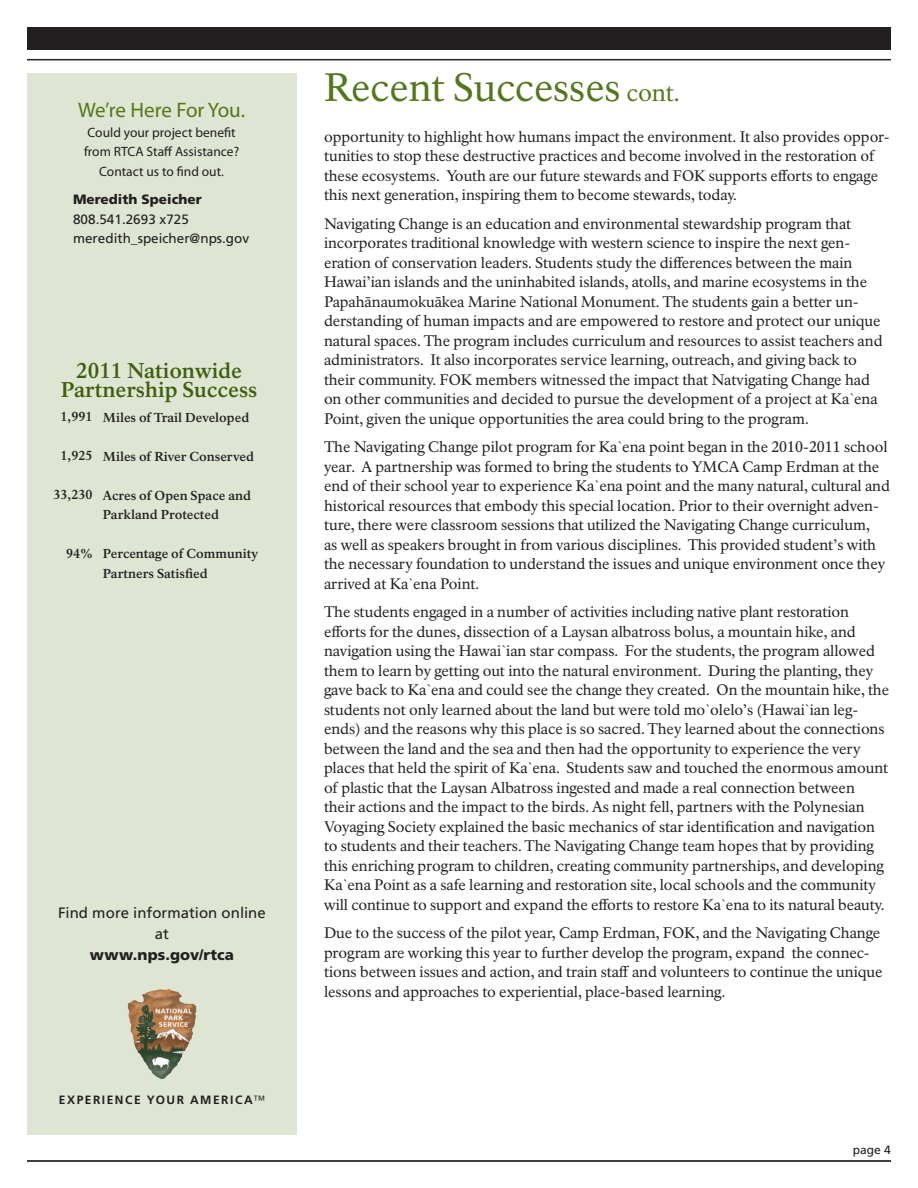
<style>
.page{position:relative;width:918px;height:1188px;background:#fff}
.page>*{position:absolute;margin:0;border:0;box-sizing:border-box;transform-origin:0 0}
._01_RecentSuccess_H1{font:39px "NPS Rawlinson OT";color:#53771d}
._16_We_re_Here_For_Y{font:700 21px/19.5px "NPS Rawlinson OT";color:#3e5e0e;text-align:center}
.t1{font:21px "Myriad Pro";letter-spacing:-.01em;color:#53771d}
._03_RecentSuccess_Te{font:15px/19.5px "NPS Rawlinson OT";letter-spacing:-.005em;color:#231f20}
.t2{font:15px/21px "Frutiger LT Std";color:#231f20;text-align:center}
.t3{font:13.5px/19.5px "Myriad Pro";color:#231f20;text-align:center}
._10_Contact_Info{font:13.5px "Frutiger";color:#231f20}
.t4{font:900 13.5px "Frutiger";color:#231f20}
._10_Contact_Info-2{font:700 12.75px/19.5px "NPS Rawlinson T";color:#231f20}
.t5{font:700 12px "Frutiger LT Std";letter-spacing:.13em;color:#231f20}
._15_Continued{font:12px "Frutiger LT Std";color:#231f20}
.s1{font-weight:900}
.s2{font-weight:300}
.s3{font-size:24px}
</style>
<div class="page">
<div style="left:27px;top:73px;width:270px;height:1062px;background:#dee5d2"></div>
<img style="left:128px;top:989px;width:46px;height:90px">
<div style="left:27px;top:27px;width:864px;height:23px;background:#231f20"></div>
<hr style="left:27px;top:59px;width:864px;height:1px;background:#231f20">
<hr style="left:27px;top:1160px;width:864px;height:2px;background:#000">
<p class="t1" style="left:78px;top:98px;width:168px">We’re Here For You.</p>
<p class="t3" style="left:84px;top:123px;width:157px">Could your project benefit from RTCA Staff Assistance?<br>Contact us to find out.</p>
<p class="t4" style="left:73px;top:192px;width:130px">Meredith Speicher</p>
<p class="_10_Contact_Info" style="left:73px;top:211px;width:117px">808.541.2693 x725</p>
<p class="_10_Contact_Info" style="left:73px;top:231px;width:178px">meredith_speicher@nps.gov</p>
<p class="_16_We_re_Here_For_Y" style="left:61px;top:361px;width:198px">2011 Nationwide<br>Partnership Success</p>
<p class="_10_Contact_Info-2" style="left:61px;top:407px;width:33px">1,991</p>
<p class="_10_Contact_Info-2" style="left:61px;top:446px;width:33px">1,925</p>
<p class="_10_Contact_Info-2" style="left:54px;top:485px;width:40px">33,230</p>
<p class="_10_Contact_Info-2" style="left:66px;top:544px;width:28px">94%</p>
<p class="_10_Contact_Info-2" style="left:103px;top:407px;width:148px">Miles of Trail Developed</p>
<p class="_10_Contact_Info-2" style="left:103px;top:446px;width:153px">Miles of River Conserved</p>
<p class="_10_Contact_Info-2" style="left:103px;top:485px;width:150px">Acres of Open Space and<br>Parkland Protected</p>
<p class="_10_Contact_Info-2" style="left:103px;top:544px;width:157px">Percentage of Community<br>Partners Satisfied</p>
<p class="t2" style="left:58px;top:902px;width:209px">Find more information online at<br><span class="s1">www.nps.gov/rtca</span></p>
<p class="t5" style="left:59px;top:1093px;width:208px">EXPERIENCE YOUR AMERICA<span class="s2">™</span></p>
<p class="_01_RecentSuccess_H1" style="left:324px;top:64px;width:357px">Recent Successes <span class="s3">cont.</span></p>
<p class="_03_RecentSuccess_Te" style="left:324px;top:127px;width:567px">opportunity to highlight how humans impact the environment. It also provides oppor&shy;tunities to stop these destructive practices and become involved in the restoration of these ecosystems. Youth are our future stewards and FOK supports efforts to engage this next generation, inspiring them to become stewards, today.</p>
<p class="_03_RecentSuccess_Te" style="left:324px;top:214px;width:560px">Navigating Change is an education and environmental stewardship program that incorporates traditional knowledge with western science to inspire the next gen&shy;eration of conservation leaders. Students study the differences between the main Hawai’ian islands and the uninhabited islands, atolls, and marine ecosystems in the Papahānaumokuākea Marine National Monument. The students gain a better un&shy;derstanding of human impacts and are empowered to restore and protect our unique natural spaces. The program includes curriculum and resources to assist teachers and administrators. It also incorporates service learning, outreach, and giving back to their community. FOK members witnessed the impact that Natvigating Change had on other communities and decided to pursue the development of a project at Ka`ena Point, given the unique opportunities the area could bring to the program.</p>
<p class="_03_RecentSuccess_Te" style="left:324px;top:437px;width:568px">The Navigating Change pilot program for Ka`ena point began in the 2010-2011 school year. A partnership was formed to bring the students to YMCA Camp Erdman at the end of their school year to experience Ka`ena point and the many natural, cultural and historical resources that embody this special location. Prior to their overnight adven&shy;ture, there were classroom sessions that utilized the Navigating Change curriculum,<br>as well as speakers brought in from various disciplines. This provided student’s with the necessary foundation to understand the issues and unique environment once they arrived at Ka`ena Point.</p>
<p class="_03_RecentSuccess_Te" style="left:324px;top:602px;width:567px">The students engaged in a number of activities including native plant restoration efforts for the dunes, dissection of a Laysan albatross bolus, a mountain hike, and navigation using the Hawai`ian star compass. For the students, the program allowed them to learn by getting out into the natural environment. During the planting, they gave back to Ka`ena and could see the change they created. On the mountain hike, the students not only learned about the land but were told mo`olelo’s (Hawai`ian leg&shy;ends) and the reasons why this place is so sacred. They learned about the connections between the land and the sea and then had the opportunity to experience the very places that held the spirit of Ka`ena. Students saw and touched the enormous amount of plastic that the Laysan Albatross ingested and made a real connection between their actions and the impact to the birds. As night fell, partners with the Polynesian Voyaging Society explained the basic mechanics of star identification and navigation to students and their teachers. The Navigating Change team hopes that by providing this enriching program to children, creating community partnerships, and developing Ka`ena Point as a safe learning and restoration site, local schools and the community will continue to support and expand the efforts to restore Ka`ena to its natural beauty.</p>
<p class="_03_RecentSuccess_Te" style="left:324px;top:923px;width:560px">Due to the success of the pilot year, Camp Erdman, FOK, and the Navigating Change program are working this year to further develop the program, expand the connec&shy;tions between issues and action, and train staff and volunteers to continue the unique lessons and approaches to experiential, place-based learning.</p>
<p class="_15_Continued" style="left:853px;top:1143px;width:40px">page 4</p>
</div>
